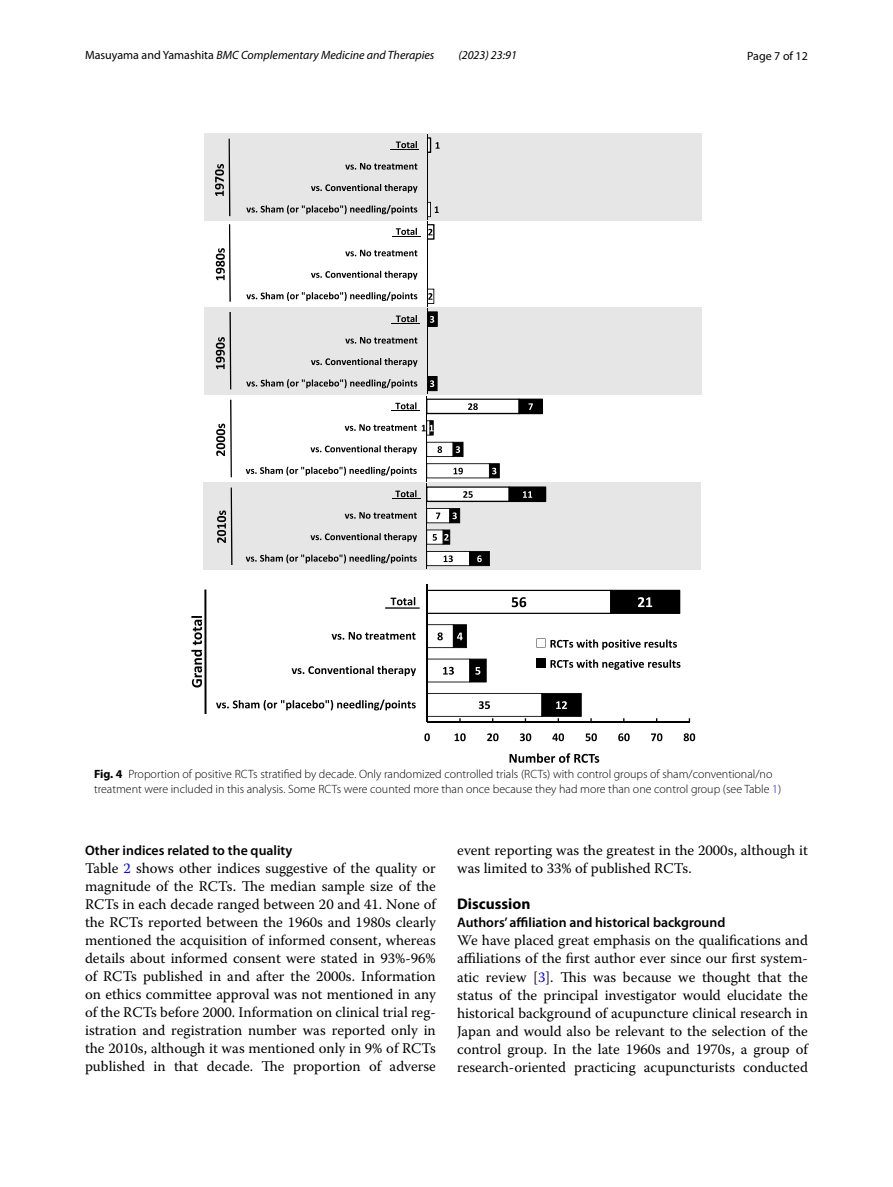
<style>
.page{position:relative;width:893px;height:1187px;background:#fff}
.page>*{position:absolute;margin:0;border:0;box-sizing:border-box;transform-origin:0 0}
.t1{font:700 15.45px "Myriad Pro";color:#000}
.t2{font:14.7px/18px "Warnock Pro";color:#000;text-align:justify}
.t3{font:600 13.8px "Myriad Pro";color:#000}
.t4{font:300 12px/15px "Myriad Pro";color:#000}
.t5{font:italic 12px "Myriad Pro";color:#000}
.t6{font:12px "Myriad Pro";color:#000}
.s1{font-style:normal}
.s2{font-weight:700}
.s3{color:#00f}
</style>
<div class="page">
<div style="left:203px;top:482px;width:498px;height:87px;background:#e7e6e6"></div>
<hr style="left:426px;top:483px;width:1px;height:86px;background:#000">
<svg style="left:427px;top:508px;width:63px;height:58px"></svg>
<svg style="left:427px;top:486px;width:119px;height:16px;background:#929292"></svg>
<svg style="left:246px;top:554px;width:171px;height:9px"></svg>
<svg style="left:310px;top:533px;width:107px;height:9px"></svg>
<svg style="left:345px;top:512px;width:72px;height:6px"></svg>
<svg style="left:217px;top:487px;width:15px;height:78px"></svg>
<svg style="left:392px;top:490px;width:28px;height:9px"></svg>
<hr style="left:426px;top:395px;width:1px;height:86px;background:#000">
<svg style="left:427px;top:398px;width:116px;height:16px"></svg>
<svg style="left:246px;top:420px;width:254px;height:58px"></svg>
<svg style="left:216px;top:399px;width:16px;height:78px"></svg>
<svg style="left:392px;top:402px;width:28px;height:9px"></svg>
<div style="left:204px;top:307px;width:498px;height:87px;background:#e7e6e6"></div>
<hr style="left:427px;top:308px;width:1px;height:86px;background:#000">
<svg style="left:428px;top:376px;width:10px;height:15px"></svg>
<svg style="left:428px;top:311px;width:10px;height:16px"></svg>
<svg style="left:246px;top:379px;width:171px;height:9px"></svg>
<svg style="left:311px;top:358px;width:106px;height:9px"></svg>
<svg style="left:345px;top:337px;width:72px;height:6px"></svg>
<svg style="left:216px;top:312px;width:15px;height:77px"></svg>
<svg style="left:391px;top:315px;width:29px;height:9px"></svg>
<hr style="left:427px;top:221px;width:1px;height:86px;background:#000">
<svg style="left:428px;top:288px;width:6px;height:16px"></svg>
<svg style="left:428px;top:224px;width:6px;height:16px"></svg>
<svg style="left:246px;top:292px;width:171px;height:9px"></svg>
<svg style="left:311px;top:271px;width:106px;height:8px"></svg>
<svg style="left:345px;top:250px;width:72px;height:6px"></svg>
<svg style="left:216px;top:224px;width:15px;height:77px"></svg>
<svg style="left:392px;top:228px;width:28px;height:9px"></svg>
<div style="left:204px;top:133px;width:498px;height:87px;background:#e7e6e6"></div>
<hr style="left:427px;top:134px;width:1px;height:86px;background:#000">
<svg style="left:428px;top:202px;width:11px;height:15px"></svg>
<svg style="left:428px;top:137px;width:12px;height:16px"></svg>
<svg style="left:246px;top:205px;width:171px;height:9px"></svg>
<svg style="left:311px;top:184px;width:106px;height:9px"></svg>
<svg style="left:345px;top:163px;width:72px;height:7px"></svg>
<svg style="left:215px;top:139px;width:15px;height:77px"></svg>
<svg style="left:391px;top:141px;width:28px;height:9px"></svg>
<hr style="left:427px;top:721px;width:262px;height:1px;background:#000">
<hr style="left:427px;top:584px;width:1px;height:138px;background:#000">
<svg style="left:428px;top:589px;width:252px;height:25px"></svg>
<svg style="left:424px;top:733px;width:271px;height:8px"></svg>
<svg style="left:216px;top:699px;width:200px;height:11px"></svg>
<svg style="left:292px;top:665px;width:124px;height:11px"></svg>
<svg style="left:332px;top:632px;width:84px;height:7px"></svg>
<svg style="left:391px;top:597px;width:24px;height:8px"></svg>
<svg style="left:509px;top:753px;width:90px;height:9px"></svg>
<svg style="left:191px;top:616px;width:11px;height:71px"></svg>
<hr style="left:204px;top:589px;width:3px;height:125px;background:#000">
<hr style="left:385px;top:607px;width:35px;height:1px;background:#000">
<svg style="left:428px;top:624px;width:252px;height:97px"></svg>
<p class="t5" style="left:85px;top:48px;width:351px"><span class="s1">Masuyama and Yamashita</span> BMC Complementary Medicine and Therapies</p>
<p class="t5" style="left:458px;top:48px;width:60px">(2023) 23:91</p>
<p class="t6" style="left:747px;top:48px;width:62px">Page 7 of 12</p>
<p class="t4" style="left:94px;top:766px;width:689px"><span class="s2">Fig. 4</span> Proportion of positive RCTs stratified by decade. Only randomized controlled trials (RCTs) with control groups of sham/conventional/no treatment were included in this analysis. Some RCTs were counted more than once because they had more than one control group (see Table <span class="s3">1</span>)</p>
<p class="t3" style="left:85px;top:841px;width:209px">Other indices related to the quality</p>
<p class="t2" style="left:85px;top:858px;width:352px">Table <span class="s3">2</span> shows other indices suggestive of the quality or magnitude of the RCTs. The median sample size of the RCTs in each decade ranged between 20 and 41. None of the RCTs reported between the 1960s and 1980s clearly mentioned the acquisition of informed consent, whereas details about informed consent were stated in 93%-96% of RCTs published in and after the 2000s. Information on ethics committee approval was not mentioned in any of the RCTs before 2000. Information on clinical trial reg&shy;istration and registration number was reported only in the 2010s, although it was mentioned only in 9% of RCTs published in that decade. The proportion of adverse</p>
<p class="t2" style="left:457px;top:841px;width:352px">event reporting was the greatest in the 2000s, although it was limited to 33% of published RCTs.</p>
<p class="t1" style="left:457px;top:894px;width:75px">Discussion</p>
<p class="t3" style="left:457px;top:914px;width:270px">Authors’ affiliation and historical background</p>
<p class="t2" style="left:457px;top:931px;width:352px">We have placed great emphasis on the qualifications and affiliations of the first author ever since our first system&shy;atic review [<span class="s3">3</span>]. This was because we thought that the status of the principal investigator would elucidate the historical background of acupuncture clinical research in Japan and would also be relevant to the selection of the control group. In the late 1960s and 1970s, a group of research-oriented practicing acupuncturists conducted</p>
</div>
